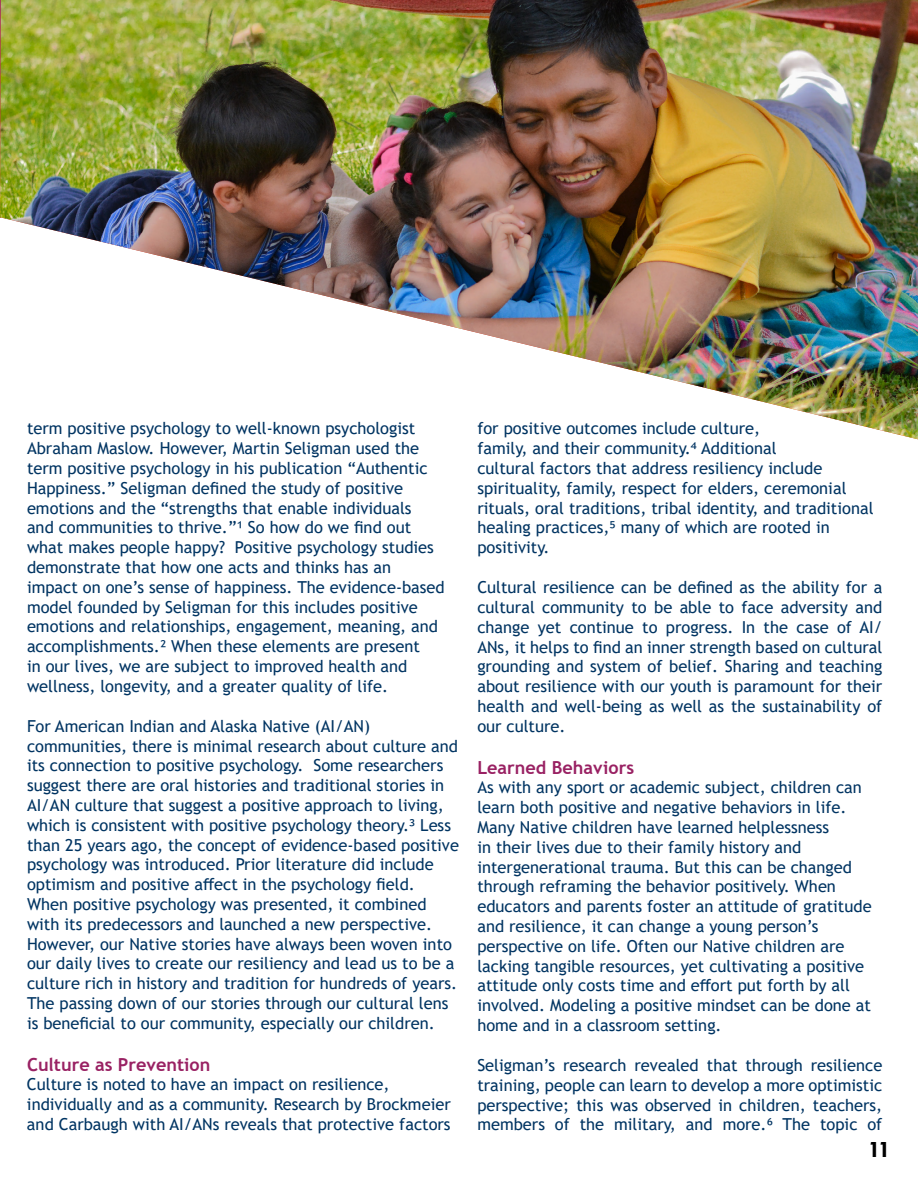
<style>
.page{position:relative;width:918px;height:1188px;background:#fff}
.page>*{position:absolute;margin:0;border:0;box-sizing:border-box;transform-origin:0 0}
.t1{font:700 24px "Tw Cen";color:#000}
.t2{font:700 18px "Trebuchet MS";color:#992163}
.t3{font:16.5px/19.8px "Trebuchet MS";color:#003462}
</style>
<div class="page">
<img style="left:0;top:0;width:918px;height:439px">
<p class="t3" style="left:27px;top:418px;width:419px">term positive psychology to well-known psychologist Abraham Maslow. However, Martin Seligman used the term positive psychology in his publication “Authentic Happiness.” Seligman defined the study of positive emotions and the “strengths that enable individuals<br>and communities to thrive.”1 So how do we find out what makes people happy? Positive psychology studies demonstrate that how one acts and thinks has an impact on one’s sense of happiness. The evidence-based model founded by Seligman for this includes positive emotions and relationships, engagement, meaning, and accomplishments.2 When these elements are present<br>in our lives, we are subject to improved health and wellness, longevity, and a greater quality of life.</p>
<p class="t3" style="left:27px;top:716px;width:433px">For American Indian and Alaska Native (AI/AN) communities, there is minimal research about culture and its connection to positive psychology. Some researchers suggest there are oral histories and traditional stories in AI/AN culture that suggest a positive approach to living, which is consistent with positive psychology theory.3 Less than 25 years ago, the concept of evidence-based positive psychology was introduced. Prior literature did include optimism and positive affect in the psychology field.<br>When positive psychology was presented, it combined with its predecessors and launched a new perspective.<br>However, our Native stories have always been woven into our daily lives to create our resiliency and lead us to be a culture rich in history and tradition for hundreds of years.<br>The passing down of our stories through our cultural lens is beneficial to our community, especially our children.</p>
<p class="t2" style="left:27px;top:1053px;width:185px">Culture as Prevention</p>
<p class="t3" style="left:27px;top:1075px;width:425px">Culture is noted to have an impact on resilience, individually and as a community. Research by Brockmeier and Carbaugh with AI/ANs reveals that protective factors</p>
<p class="t3" style="left:477px;top:418px;width:398px">for positive outcomes include culture,<br>family, and their community.⁴ Additional<br>cultural factors that address resiliency include spirituality, family, respect for elders, ceremonial rituals, oral traditions, tribal identity, and traditional healing practices,⁵ many of which are rooted in positivity.</p>
<p class="t3" style="left:477px;top:577px;width:406px;text-align:justify">Cultural resilience can be defined as the ability for a cultural community to be able to face adversity and change yet continue to progress. In the case of AI/ ANs, it helps to find an inner strength based on cultural grounding and system of belief. Sharing and teaching about resilience with our youth is paramount for their health and well-being as well as the sustainability of our culture.</p>
<p class="t2" style="left:477px;top:756px;width:158px">Learned Behaviors</p>
<p class="t3" style="left:477px;top:778px;width:396px">As with any sport or academic subject, children can learn both positive and negative behaviors in life.<br>Many Native children have learned helplessness<br>in their lives due to their family history and intergenerational trauma. But this can be changed through reframing the behavior positively. When educators and parents foster an attitude of gratitude and resilience, it can change a young person’s perspective on life. Often our Native children are lacking tangible resources, yet cultivating a positive attitude only costs time and effort put forth by all involved. Modeling a positive mindset can be done at home and in a classroom setting.</p>
<p class="t3" style="left:477px;top:1055px;width:407px;text-align:justify">Seligman’s research revealed that through resilience training, people can learn to develop a more optimistic perspective; this was observed in children, teachers, members of the military, and more.⁶ The topic of</p>
<h1 class="t1" style="left:868px;top:1135px;width:24px">11</h1>
</div>
